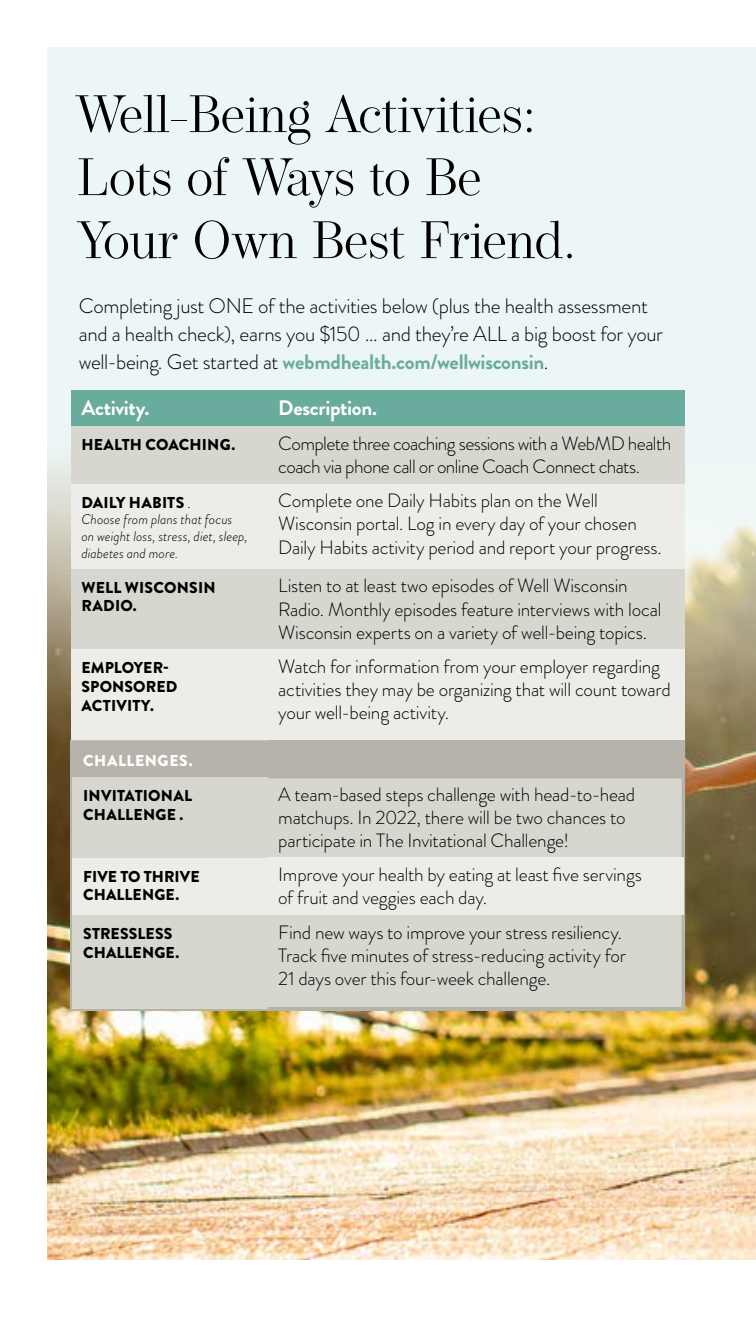
<style>
.page{position:relative;width:756px;height:1323px;background:#fff}
.page>*{position:absolute;margin:0;border:0;box-sizing:border-box;transform-origin:0 0}
.t1{font:300 52.5px/63px "Operetta 12";letter-spacing:-.01em;color:#000}
.t2{font:300 21px/28px "Brandon Grotesque";letter-spacing:-.015em;color:#000}
.t3{font:700 21px "Brandon Grotesque";letter-spacing:-.015em;color:#fff}
.t4{font:300 19.25px/23.1px "Brandon Grotesque";letter-spacing:-.015em;color:#000}
.t5{font:900 15.75px/18.9px "Brandon Grotesque";letter-spacing:.01em;color:#000}
.t6{font:900 15.75px "Brandon Grotesque";letter-spacing:.035em;color:#fff}
.t7{font:italic 300 14px/16.8px "Brandon Grotesque";color:#000}
.s1{font-weight:700;color:#69ab9c}
.s2{font-weight:300;font-style:italic}
</style>
<div class="page">
<div style="left:47px;top:47px;width:709px;height:1213px;background:#edf6f6"></div>
<img style="left:47px;top:464px;width:709px;height:796px">
<div style="left:268px;top:568px;width:417px;height:81px;background:#d7d6cf"></div>
<div style="left:268px;top:483px;width:417px;height:85px;background:#edece8"></div>
<div style="left:268px;top:649px;width:417px;height:91px;background:#edece8"></div>
<div style="left:73px;top:742px;width:610px;height:35px;background:#b6b4aa"></div>
<div style="left:268px;top:777px;width:415px;height:80px;background:#d7d6cf"></div>
<div style="left:268px;top:915px;width:415px;height:94px;background:#d7d6cf"></div>
<hr style="left:682px;top:744px;width:3px;height:31px;background:#b6b4aa">
<hr style="left:682px;top:778px;width:3px;height:79px;background:#b6b4aa">
<hr style="left:682px;top:857px;width:3px;height:58px;background:#b6b4aa">
<hr style="left:682px;top:915px;width:3px;height:92px;background:#b6b4aa">
<hr style="left:71px;top:1007px;width:197px;height:3px;background:#b6b4aa">
<hr style="left:268px;top:1007px;width:417px;height:3px;background:#b6b4aa">
<hr style="left:71px;top:775px;width:197px;height:3px;background:#b6b4aa">
<hr style="left:268px;top:775px;width:417px;height:3px;background:#b6b4aa">
<hr style="left:71px;top:744px;width:3px;height:31px;background:#b6b4aa">
<hr style="left:71px;top:778px;width:3px;height:79px;background:#b6b4aa">
<hr style="left:71px;top:857px;width:3px;height:58px;background:#b6b4aa">
<hr style="left:71px;top:915px;width:3px;height:92px;background:#b6b4aa">
<div style="left:268px;top:857px;width:415px;height:58px;background:#edece8"></div>
<div style="left:73px;top:857px;width:195px;height:58px;background:#edece8"></div>
<div style="left:73px;top:915px;width:195px;height:94px;background:#d7d6cf"></div>
<div style="left:73px;top:777px;width:195px;height:80px;background:#d7d6cf"></div>
<div style="left:71px;top:568px;width:197px;height:81px;background:#d7d6cf"></div>
<div style="left:71px;top:483px;width:197px;height:85px;background:#edece8"></div>
<div style="left:71px;top:649px;width:197px;height:91px;background:#edece8"></div>
<svg style="left:71px;top:740px;width:197px;height:4px"></svg>
<hr style="left:268px;top:740px;width:417px;height:4px;background:#b6b4aa">
<div style="left:71px;top:390px;width:197px;height:36px;background:#69ab9c"></div>
<div style="left:268px;top:390px;width:417px;height:36px;background:#69ab9c"></div>
<div style="left:71px;top:426px;width:197px;height:57px;background:#d7d6cf"></div>
<div style="left:268px;top:426px;width:417px;height:57px;background:#d7d6cf"></div>
<h1 class="t1" style="left:75px;top:82px;width:503px">Well-Being Activities:<br>Lots of Ways to Be<br>Your Own Best Friend.</h1>
<p class="t2" style="left:79px;top:292px;width:586px">Completing just ONE of the activities below (plus the health assessment and a health check), earns you $150 … and they’re ALL a big boost for your well-being. Get started at <span class="s1">webmdhealth.com/wellwisconsin</span>.</p>
<p class="t3" style="left:81px;top:393px;width:70px">Activity.</p>
<p class="t3" style="left:278px;top:393px;width:100px">Description.</p>
<p class="t5" style="left:81px;top:435px;width:155px">HEALTH COACHING.</p>
<p class="t4" style="left:278px;top:432px;width:395px">Complete three coaching sessions with a WebMD health coach via phone call or online Coach Connect chats.</p>
<p class="t5" style="left:81px;top:493px;width:111px">DAILY HABITS <span class="s2">.</span></p>
<p class="t7" style="left:81px;top:511px;width:168px">Choose from plans that focus on weight loss, stress, diet, sleep, diabetes and more.</p>
<p class="t5" style="left:81px;top:578px;width:136px">WELL WISCONSIN<br>RADIO.</p>
<p class="t4" style="left:278px;top:489px;width:385px">Complete one Daily Habits plan on the Well<br>Wisconsin portal. Log in every day of your chosen<br>Daily Habits activity period and report your progress.</p>
<p class="t4" style="left:278px;top:574px;width:385px">Listen to at least two episodes of Well Wisconsin<br>Radio. Monthly episodes feature interviews with local<br>Wisconsin experts on a variety of well-being topics.</p>
<p class="t4" style="left:278px;top:655px;width:394px">Watch for information from your employer regarding activities they may be organizing that will count toward your well-being activity.</p>
<p class="t5" style="left:81px;top:659px;width:97px">EMPLOYER-<br>SPONSORED<br>ACTIVITY.</p>
<p class="t6" style="left:83px;top:750px;width:111px">CHALLENGES.</p>
<p class="t5" style="left:83px;top:786px;width:110px">INVITATIONAL</p>
<p class="t4" style="left:278px;top:783px;width:359px">A team-based steps challenge with head-to-head</p>
<p class="t5" style="left:83px;top:805px;width:102px">CHALLENGE .</p>
<p class="t4" style="left:278px;top:806px;width:349px">matchups. In 2022, there will be two chances to participate in The Invitational Challenge!</p>
<p class="t5" style="left:83px;top:867px;width:118px">FIVE TO THRIVE</p>
<p class="t4" style="left:278px;top:863px;width:365px">Improve your health by eating at least fve servings</p>
<p class="t5" style="left:83px;top:886px;width:97px">CHALLENGE.</p>
<p class="t4" style="left:278px;top:886px;width:210px">of fruit and veggies each day.</p>
<p class="t5" style="left:83px;top:924px;width:91px">STRESSLESS</p>
<p class="t4" style="left:278px;top:921px;width:345px">Find new ways to improve your stress resiliency.</p>
<p class="t5" style="left:83px;top:943px;width:97px">CHALLENGE.</p>
<p class="t4" style="left:278px;top:944px;width:349px">Track fve minutes of stress-reducing activity for<br>21 days over this four-week challenge.</p>
</div>
